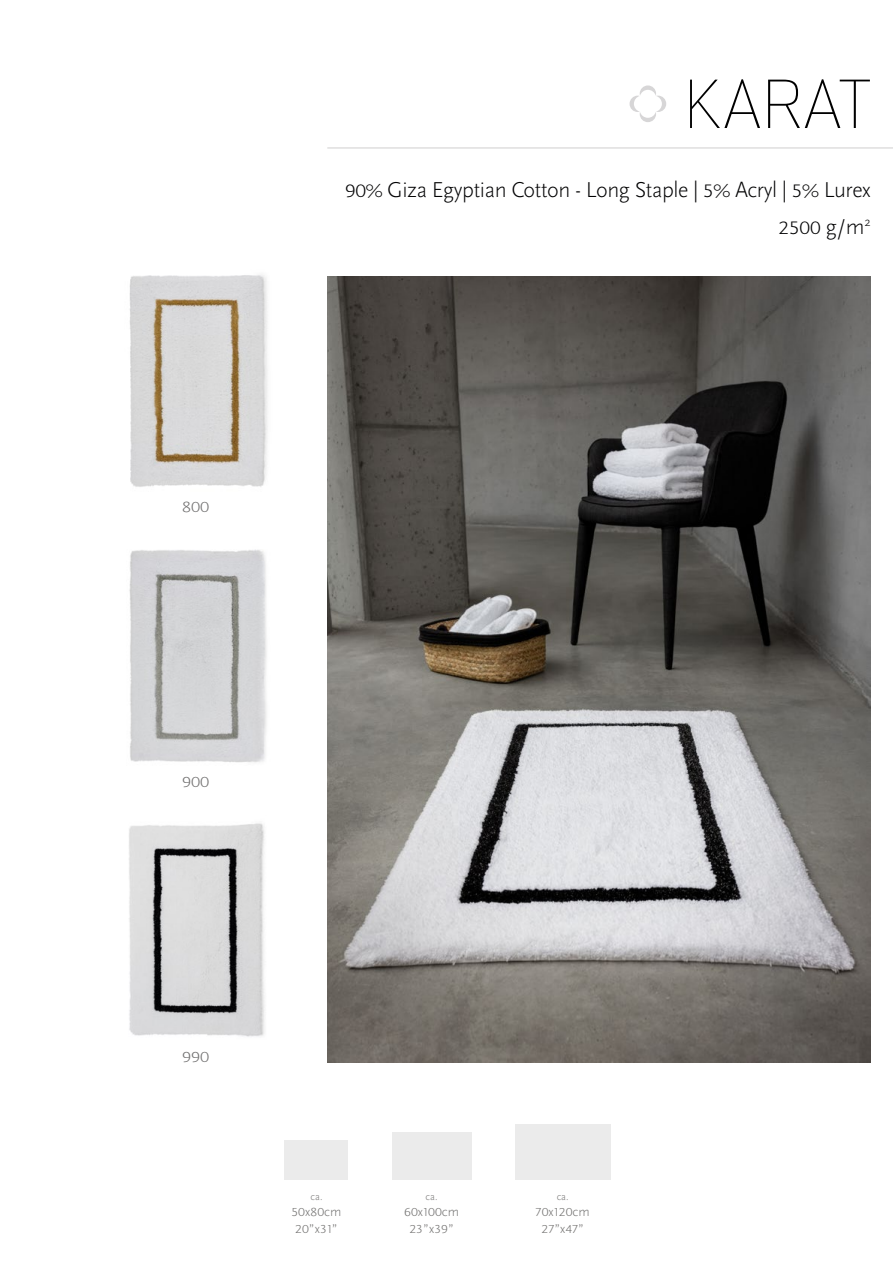
<style>
.page{position:relative;width:893px;height:1263px;background:#fff}
.page>*{position:absolute;margin:0;border:0;box-sizing:border-box;transform-origin:0 0}
.t1{font:300 64.5px "Apex Sans";color:#000}
.t2{font:300 22.5px "Scala Sans Pro";letter-spacing:-.02em;color:#020203}
.t3{font:300 18.9px "Scala Sans Pro";color:#020203;scale:1.11 1}
.t4{font:300 15.3px "Scala Sans Pro";color:#706f6f;scale:1.18 1}
.t5{font:300 12.15px/16.2px "Scala Sans Pro";letter-spacing:.01em;color:#71706f;text-align:center;scale:1.11 1}
.t6{font:300 10.5px "Scala Sans Pro";color:#71706f}
.s1{font-size:18.9px}
.s2{font-size:22.5px}
.s3{font-size:13.5px}
</style>
<div class="page">
<img style="left:129px;top:823px;width:136px;height:214px">
<img style="left:129px;top:549px;width:138px;height:214px">
<img style="left:327px;top:277px;width:544px;height:785px">
<svg style="left:630px;top:85px;width:36px;height:37px"></svg>
<hr style="left:327px;top:148px;width:566px;height:1px;background:#cfcece">
<img style="left:129px;top:275px;width:139px;height:212px">
<div style="left:515px;top:1124px;width:95px;height:56px;background:#ebebeb"></div>
<div style="left:392px;top:1132px;width:79px;height:48px;background:#ebebeb"></div>
<div style="left:285px;top:1140px;width:63px;height:40px;background:#ebebeb"></div>
<p class="t4" style="left:182px;top:498px;width:24px">800</p>
<p class="t4" style="left:182px;top:773px;width:24px">900</p>
<h1 class="t1" style="left:685px;top:63px;width:190px">KARAT</h1>
<p class="t2" style="left:345px;top:176px;width:527px"><span class="s1">90%</span> Giza Egyptian Cotton - Long Staple | <span class="s1">5%</span> Acryl | <span class="s1">5%</span> Lurex</p>
<p class="t3" style="left:779px;top:217px;width:85px">2500 <span class="s2">g/m</span><sup>2</sup></p>
<p class="t4" style="left:182px;top:1048px;width:24px">990</p>
<p class="t6" style="left:310px;top:1191px;width:14px">ca.</p>
<p class="t5" style="left:291px;top:1204px;width:47px">50<span class="s3">x</span>80<span class="s3">cm<br></span>20<span class="s3">”x</span>31<span class="s3">”</span></p>
<p class="t6" style="left:426px;top:1191px;width:14px">ca.</p>
<p class="t5" style="left:404px;top:1204px;width:51px">60<span class="s3">x</span>100<span class="s3">cm<br></span>23<span class="s3">”x</span>39<span class="s3">”</span></p>
<p class="t6" style="left:557px;top:1191px;width:14px">ca.</p>
<p class="t5" style="left:536px;top:1204px;width:50px">70<span class="s3">x</span>120<span class="s3">cm<br></span>27<span class="s3">”x</span>47<span class="s3">”</span></p>
</div>
